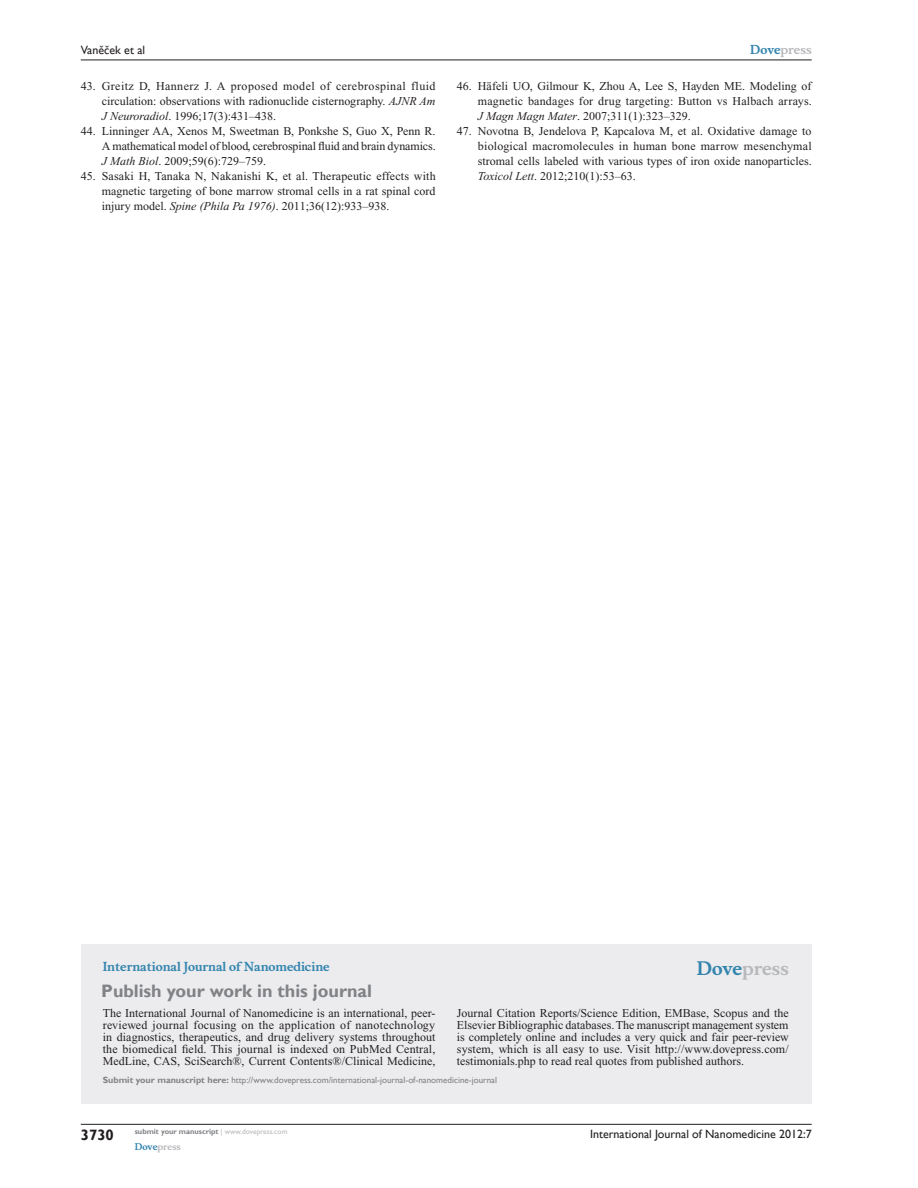
<style>
.page{position:relative;width:918px;height:1188px;background:#fff}
.page>*{position:absolute;margin:0;border:0;box-sizing:border-box;transform-origin:0 0}
.PromBx-H1{font:700 18px "Gill Sans";color:#808285}
.PromBx-Brand{font:700 18px "Musee";color:#b8b9bc}
.t1{font:700 15px "Gill Sans";color:#231f20}
.RefNL2{font:12px/15px "Times New Roman";color:#231f20;text-align:justify}
.PromBx-Tx{font:12px/12px "Times New Roman";color:#231f20;text-align:justify}
.t2{font:12px "Gill Sans";color:#231f20}
.PromBx-JrnlName{font:700 12px "Musee";color:#3485ae}
.t3{font:700 12px "Musee";color:#b8b9bc}
.PromBx-SubmitMssWebA{font:9px "Gill Sans";color:#808285}
.t4{font:700 9px "Musee";color:#b8b9bc}
.t5{font:700 7.5px "Gill Sans";color:#808285}
.s1{font-style:italic}
.s2{color:#3485ae}
.s3{font-weight:700}
.s4{font-weight:400;color:#b8b9bc}
</style>
<div class="page">
<div style="left:81px;top:944px;width:731px;height:159px;background:#ececee"></div>
<hr style="left:81px;top:1124px;width:731px;height:1px;background:#231f20">
<hr style="left:81px;top:60px;width:731px;height:1px;background:#231f20">
<p class="t2" style="left:81px;top:43px;width:66px">Vaněček et al</p>
<p class="RefNL2" style="left:102px;top:79px;width:335px;text-indent:-21px">43. Greitz D, Hannerz J. A proposed model of cerebrospinal fluid circulation: observations with radionuclide cisternography. <span class="s1">AJNR Am J Neuroradiol</span>. 1996;17(3):431–438.</p>
<p class="RefNL2" style="left:102px;top:124px;width:335px;text-indent:-21px">44. Linninger AA, Xenos M, Sweetman B, Ponkshe S, Guo X, Penn R.<br>A mathematical model of blood, cerebrospinal fluid and brain dynamics.<br><span class="s1">J Math Biol</span>. 2009;59(6):729–759.</p>
<p class="RefNL2" style="left:102px;top:169px;width:335px;text-indent:-21px">45. Sasaki H, Tanaka N, Nakanishi K, et al. Therapeutic effects with magnetic targeting of bone marrow stromal cells in a rat spinal cord injury model. <span class="s1">Spine (Phila Pa 1976)</span>. 2011;36(12):933–938.</p>
<p class="t3" style="left:750px;top:43px;width:63px"><span class="s2">Dove</span>press</p>
<p class="RefNL2" style="left:478px;top:79px;width:335px;text-indent:-21px">46. Häfeli UO, Gilmour K, Zhou A, Lee S, Hayden ME. Modeling of magnetic bandages for drug targeting: Button vs Halbach arrays.<br><span class="s1">J Magn Magn Mater</span>. 2007;311(1):323–329.</p>
<p class="RefNL2" style="left:478px;top:124px;width:335px;text-indent:-21px">47. Novotna B, Jendelova P, Kapcalova M, et al. Oxidative damage to biological macromolecules in human bone marrow mesenchymal stromal cells labeled with various types of iron oxide nanoparticles.<br><span class="s1">Toxicol Lett</span>. 2012;210(1):53–63.</p>
<p class="PromBx-JrnlName" style="left:103px;top:959px;width:228px">International Journal of Nanomedicine</p>
<p class="PromBx-H1" style="left:101px;top:980px;width:272px">Publish your work in this journal</p>
<p class="PromBx-Brand" style="left:697px;top:958px;width:94px"><span class="s2">Dove</span>press</p>
<p class="PromBx-Tx" style="left:103px;top:1007px;width:334px">The International Journal of Nanomedicine is an international, peer&shy;reviewed journal focusing on the application of nanotechnology in diagnostics, therapeutics, and drug delivery systems throughout the biomedical field. This journal is indexed on PubMed Central, MedLine, CAS, SciSearch®, Current Contents®/Clinical Medicine,</p>
<p class="PromBx-Tx" style="left:457px;top:1007px;width:333px">Journal Citation Reports/Science Edition, EMBase, Scopus and the Elsevier Bibliographic databases. The manuscript management system is completely online and includes a very quick and fair peer-review system, which is all easy to use. Visit http://www.dovepress.com/ testimonials.php to read real quotes from published authors.</p>
<p class="PromBx-SubmitMssWebA" style="left:103px;top:1075px;width:396px"><span class="s3">Submit your manuscript here:</span> http://www.dovepress.com/international-journal-of-nanomedicine-journal</p>
<p class="t1" style="left:81px;top:1126px;width:35px">3730</p>
<p class="t5" style="left:135px;top:1127px;width:154px">submit your manuscript <span class="s4">| www.dovepress.com</span></p>
<p class="t4" style="left:135px;top:1141px;width:48px"><span class="s2">Dove</span>press</p>
<p class="t2" style="left:590px;top:1127px;width:223px">International Journal of Nanomedicine 2012:7</p>
</div>
